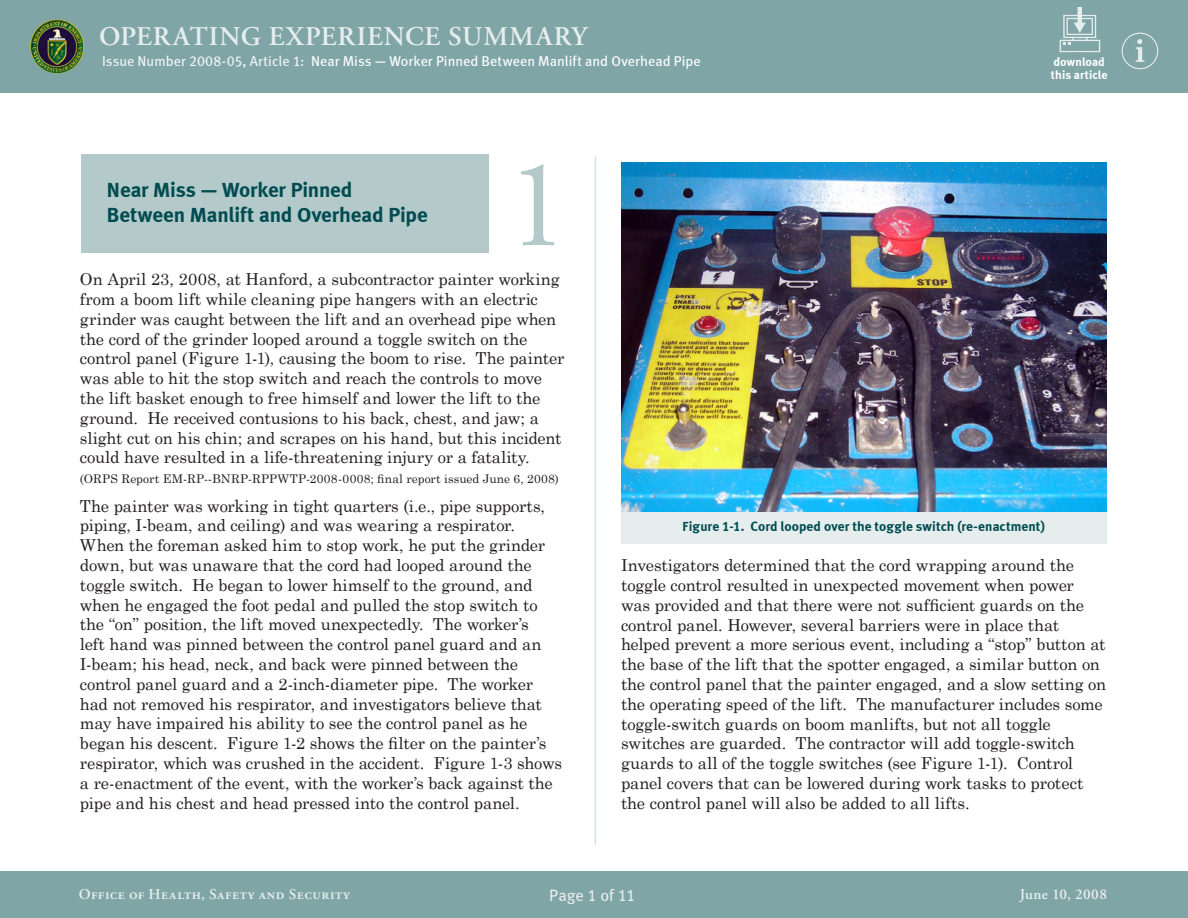
<style>
.page{position:relative;width:1188px;height:918px;background:#fff}
.page>*{position:absolute;margin:0;border:0;box-sizing:border-box;transform-origin:0 0}
.t1{font:126px "Adobe Garamond Pro";color:#b3c9ca}
.t2{font:600 27px "Adobe Garamond Pro";letter-spacing:.14em;color:#e6eded}
.t3{font:21px/25.2px "Meta Bold LF";letter-spacing:-.005em;color:#004c50}
.t4{font:16.5px/19.8px "Century Schoolbook";letter-spacing:-.01em;color:#231f20}
.t5{font:16.5px "Meta Book LF";color:#e6eded}
.t6{font:600 15px "Adobe Garamond Pro";letter-spacing:.03em;color:#e6eded}
.t7{font:14.25px "Meta Book LF";letter-spacing:.005em;color:#fff}
.t8{font:13.5px "Meta Bold LF";letter-spacing:.005em;color:#004c50}
.t9{font:12px "Century Schoolbook";letter-spacing:.02em;color:#231f20}
.t10{font:12px/13.5px "Meta Bold LF";letter-spacing:.01em;color:#fff}
.s1{color:#f2f6f6}
</style>
<div class="page">
<div style="left:0;top:0;width:1188px;height:92px;background:#80a5a7"></div>
<div style="left:0;top:872px;width:1188px;height:46px;background:#80a5a7"></div>
<img style="left:30px;top:19px;width:54px;height:54px">
<hr style="left:595px;top:156px;width:1px;height:688px;background:#d9e4e5">
<div style="left:81px;top:154px;width:408px;height:99px;background:#b3c9ca"></div>
<div style="left:1122px;top:33px;width:36px;height:36px;border:1px solid #e6eded;border-radius:50%"></div>
<svg style="left:1136px;top:39px;width:8px;height:23px"></svg>
<hr style="left:1078px;top:8px;width:4px;height:16px;background:#e5eded">
<svg style="left:1060px;top:15px;width:40px;height:37px"></svg>
<div style="left:621px;top:495px;width:485px;height:49px;background:#e6eded"></div>
<img style="left:621px;top:162px;width:485px;height:350px">
<h2 class="t2" style="left:99px;top:21px;width:487px">Operating Experience Summary</h2>
<p class="t7" style="left:102px;top:53px;width:600px"><span class="s1">Issue Number 2008-05, Article 1:</span> Near Miss — Worker Pinned Between Manlift and Overhead Pipe</p>
<p class="t3" style="left:107px;top:177px;width:322px">Near Miss — Worker Pinned<br>Between Manlift and Overhead Pipe</p>
<h1 class="t1" style="left:506px;top:129px;width:64px">1</h1>
<p class="t10" style="left:1051px;top:55px;width:58px">download this article</p>
<p class="t4" style="left:80px;top:268px;width:486px">On April 23, 2008, at Hanford, a subcontractor painter working from a boom lift while cleaning pipe hangers with an electric grinder was caught between the lift and an overhead pipe when the cord of the grinder looped around a toggle switch on the control panel (Figure 1-1), causing the boom to rise. The painter was able to hit the stop switch and reach the controls to move the lift basket enough to free himself and lower the lift to the ground. He received contusions to his back, chest, and jaw; a slight cut on his chin; and scrapes on his hand, but this incident could have resulted in a life-threatening injury or a fatality.</p>
<p class="t9" style="left:80px;top:469px;width:480px">(ORPS Report EM-RP--BNRP-RPPWTP-2008-0008; final report issued June 6, 2008)</p>
<p class="t4" style="left:80px;top:494px;width:484px">The painter was working in tight quarters (i.e., pipe supports, piping, I-beam, and ceiling) and was wearing a respirator.<br>When the foreman asked him to stop work, he put the grinder down, but was unaware that the cord had looped around the toggle switch. He began to lower himself to the ground, and when he engaged the foot pedal and pulled the stop switch to the “on” position, the lift moved unexpectedly. The worker’s<br>left hand was pinned between the control panel guard and an I-beam; his head, neck, and back were pinned between the control panel guard and a 2-inch-diameter pipe. The worker had not removed his respirator, and investigators believe that may have impaired his ability to see the control panel as he began his descent. Figure 1-2 shows the filter on the painter’s respirator, which was crushed in the accident. Figure 1-3 shows a re-enactment of the event, with the worker’s back against the pipe and his chest and head pressed into the control panel.</p>
<p class="t8" style="left:683px;top:518px;width:364px">Figure 1-1. Cord looped over the toggle switch (re-enactment)</p>
<p class="t4" style="left:621px;top:554px;width:487px">Investigators determined that the cord wrapping around the toggle control resulted in unexpected movement when power was provided and that there were not sufficient guards on the control panel. However, several barriers were in place that helped prevent a more serious event, including a “stop” button at the base of the lift that the spotter engaged, a similar button on the control panel that the painter engaged, and a slow setting on the operating speed of the lift. The manufacturer includes some toggle-switch guards on boom manlifts, but not all toggle switches are guarded. The contractor will add toggle-switch guards to all of the toggle switches (see Figure 1-1). Control panel covers that can be lowered during work tasks to protect the control panel will also be added to all lifts.</p>
<p class="t5" style="left:549px;top:886px;width:88px">Page 1 of 11</p>
<p class="t6" style="left:79px;top:886px;width:273px">Office of Health, Safety and Security</p>
<p class="t6" style="left:1020px;top:886px;width:89px">June 10, 2008</p>
</div>
